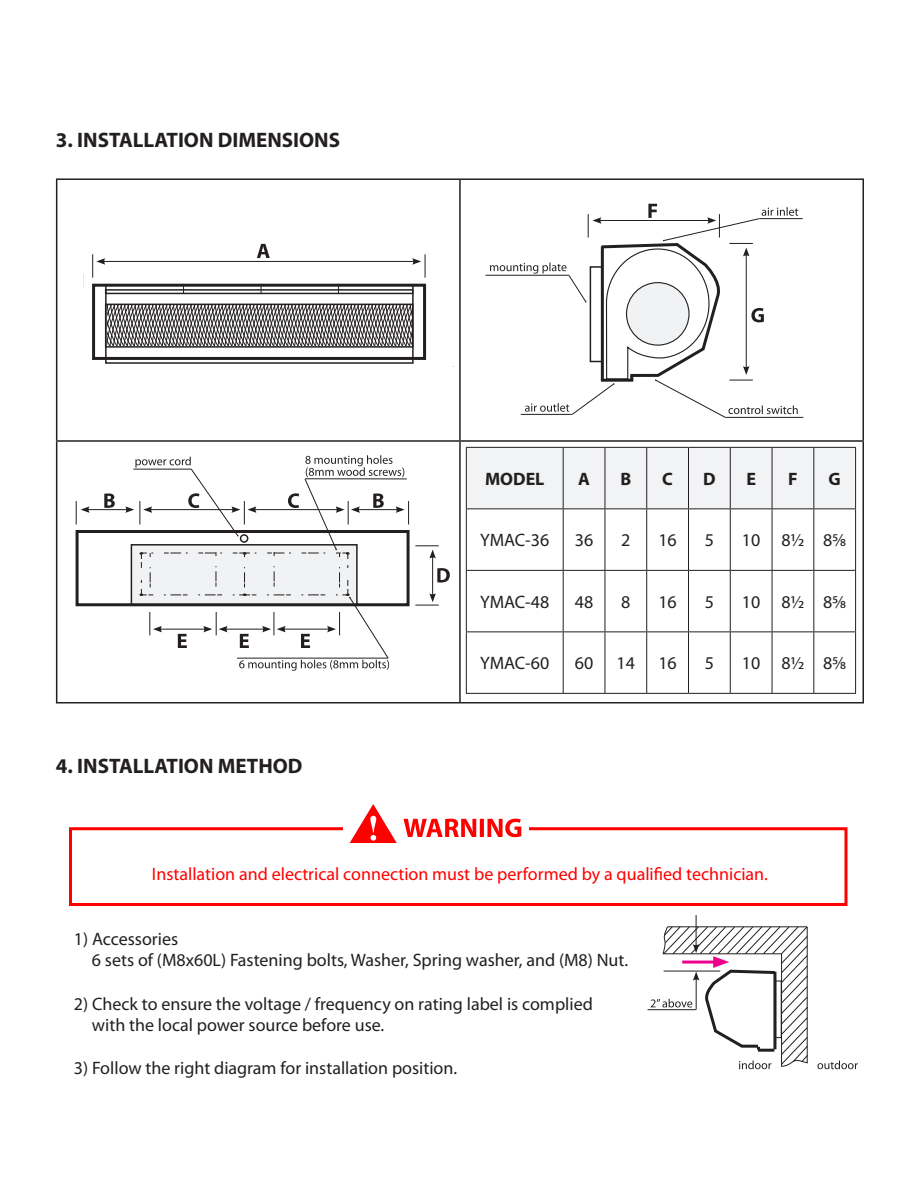
<style>
.page{position:relative;width:918px;height:1188px;background:#fff}
.page>*{position:absolute;margin:0;border:0;box-sizing:border-box;transform-origin:0 0}
.t1{font:700 21px "Myriad Pro";color:#231f20}
.t2{font:18px/21.6px "Myriad Pro";color:#231f20}
.t3{font:18px "Myriad Pro";color:#f00}
.t4{font:700 18px "Myriad Pro";color:#231f20}
</style>
<div class="page">
<hr style="left:56px;top:178px;width:404px;height:2px;background:#231f20">
<hr style="left:56px;top:180px;width:1px;height:260px;background:#231f20">
<hr style="left:460px;top:178px;width:404px;height:2px;background:#231f20">
<hr style="left:459px;top:180px;width:2px;height:260px;background:#231f20">
<hr style="left:862px;top:180px;width:2px;height:260px;background:#231f20">
<hr style="left:56px;top:440px;width:404px;height:2px;background:#231f20">
<hr style="left:56px;top:442px;width:1px;height:260px;background:#231f20">
<hr style="left:460px;top:440px;width:404px;height:2px;background:#231f20">
<hr style="left:459px;top:442px;width:2px;height:260px;background:#231f20">
<hr style="left:862px;top:442px;width:2px;height:260px;background:#231f20">
<hr style="left:56px;top:702px;width:404px;height:2px;background:#231f20">
<hr style="left:460px;top:702px;width:404px;height:2px;background:#231f20">
<div style="left:467px;top:448px;width:388px;height:60px;background:#f2f3f4"></div>
<hr style="left:466px;top:447px;width:97px;height:1px;background:#231f20">
<hr style="left:466px;top:448px;width:1px;height:60px;background:#231f20">
<hr style="left:563px;top:447px;width:42px;height:1px;background:#231f20">
<hr style="left:563px;top:448px;width:1px;height:60px;background:#231f20">
<hr style="left:605px;top:447px;width:42px;height:1px;background:#231f20">
<hr style="left:605px;top:448px;width:1px;height:60px;background:#231f20">
<hr style="left:647px;top:447px;width:42px;height:1px;background:#231f20">
<hr style="left:646px;top:448px;width:1px;height:60px;background:#231f20">
<hr style="left:689px;top:447px;width:41px;height:1px;background:#231f20">
<hr style="left:688px;top:448px;width:1px;height:60px;background:#231f20">
<hr style="left:730px;top:447px;width:42px;height:1px;background:#231f20">
<hr style="left:730px;top:448px;width:1px;height:60px;background:#231f20">
<hr style="left:772px;top:447px;width:42px;height:1px;background:#231f20">
<hr style="left:772px;top:448px;width:1px;height:60px;background:#231f20">
<hr style="left:814px;top:447px;width:42px;height:1px;background:#231f20">
<hr style="left:813px;top:448px;width:1px;height:60px;background:#231f20">
<hr style="left:855px;top:448px;width:1px;height:60px;background:#231f20">
<hr style="left:466px;top:508px;width:97px;height:1px;background:#231f20">
<hr style="left:466px;top:509px;width:1px;height:61px;background:#231f20">
<hr style="left:563px;top:508px;width:42px;height:1px;background:#231f20">
<hr style="left:563px;top:509px;width:1px;height:61px;background:#231f20">
<hr style="left:605px;top:508px;width:42px;height:1px;background:#231f20">
<hr style="left:605px;top:509px;width:1px;height:61px;background:#231f20">
<hr style="left:647px;top:508px;width:42px;height:1px;background:#231f20">
<hr style="left:646px;top:509px;width:1px;height:61px;background:#231f20">
<hr style="left:689px;top:508px;width:41px;height:1px;background:#231f20">
<hr style="left:688px;top:509px;width:1px;height:61px;background:#231f20">
<hr style="left:730px;top:508px;width:42px;height:1px;background:#231f20">
<hr style="left:730px;top:509px;width:1px;height:61px;background:#231f20">
<hr style="left:772px;top:508px;width:42px;height:1px;background:#231f20">
<hr style="left:772px;top:509px;width:1px;height:61px;background:#231f20">
<hr style="left:814px;top:508px;width:42px;height:1px;background:#231f20">
<hr style="left:813px;top:509px;width:1px;height:61px;background:#231f20">
<hr style="left:855px;top:509px;width:1px;height:61px;background:#231f20">
<hr style="left:466px;top:570px;width:97px;height:1px;background:#231f20">
<hr style="left:466px;top:571px;width:1px;height:60px;background:#231f20">
<hr style="left:563px;top:570px;width:42px;height:1px;background:#231f20">
<hr style="left:563px;top:571px;width:1px;height:60px;background:#231f20">
<hr style="left:605px;top:570px;width:42px;height:1px;background:#231f20">
<hr style="left:605px;top:571px;width:1px;height:60px;background:#231f20">
<hr style="left:647px;top:570px;width:42px;height:1px;background:#231f20">
<hr style="left:646px;top:571px;width:1px;height:60px;background:#231f20">
<hr style="left:689px;top:570px;width:41px;height:1px;background:#231f20">
<hr style="left:688px;top:571px;width:1px;height:60px;background:#231f20">
<hr style="left:730px;top:570px;width:42px;height:1px;background:#231f20">
<hr style="left:730px;top:571px;width:1px;height:60px;background:#231f20">
<hr style="left:772px;top:570px;width:42px;height:1px;background:#231f20">
<hr style="left:772px;top:571px;width:1px;height:60px;background:#231f20">
<hr style="left:814px;top:570px;width:42px;height:1px;background:#231f20">
<hr style="left:813px;top:571px;width:1px;height:60px;background:#231f20">
<hr style="left:855px;top:571px;width:1px;height:60px;background:#231f20">
<hr style="left:466px;top:631px;width:97px;height:1px;background:#231f20">
<hr style="left:466px;top:632px;width:1px;height:61px;background:#231f20">
<hr style="left:563px;top:631px;width:42px;height:1px;background:#231f20">
<hr style="left:563px;top:632px;width:1px;height:61px;background:#231f20">
<hr style="left:605px;top:631px;width:42px;height:1px;background:#231f20">
<hr style="left:605px;top:632px;width:1px;height:61px;background:#231f20">
<hr style="left:647px;top:631px;width:42px;height:1px;background:#231f20">
<hr style="left:646px;top:632px;width:1px;height:61px;background:#231f20">
<hr style="left:689px;top:631px;width:41px;height:1px;background:#231f20">
<hr style="left:688px;top:632px;width:1px;height:61px;background:#231f20">
<hr style="left:730px;top:631px;width:42px;height:1px;background:#231f20">
<hr style="left:730px;top:632px;width:1px;height:61px;background:#231f20">
<hr style="left:772px;top:631px;width:42px;height:1px;background:#231f20">
<hr style="left:772px;top:632px;width:1px;height:61px;background:#231f20">
<hr style="left:814px;top:631px;width:42px;height:1px;background:#231f20">
<hr style="left:813px;top:632px;width:1px;height:61px;background:#231f20">
<hr style="left:855px;top:632px;width:1px;height:61px;background:#231f20">
<hr style="left:466px;top:693px;width:97px;height:1px;background:#231f20">
<hr style="left:563px;top:693px;width:42px;height:1px;background:#231f20">
<hr style="left:605px;top:693px;width:42px;height:1px;background:#231f20">
<hr style="left:647px;top:693px;width:42px;height:1px;background:#231f20">
<hr style="left:689px;top:693px;width:41px;height:1px;background:#231f20">
<hr style="left:730px;top:693px;width:42px;height:1px;background:#231f20">
<hr style="left:772px;top:693px;width:42px;height:1px;background:#231f20">
<hr style="left:814px;top:693px;width:42px;height:1px;background:#231f20">
<svg style="left:83px;top:244px;width:371px;height:123px"></svg>
<hr style="left:87px;top:509px;width:41px;height:1px;background:#231f20">
<svg style="left:76px;top:501px;width:14px;height:23px"></svg>
<hr style="left:432px;top:556px;width:1px;height:40px;background:#231f20">
<svg style="left:415px;top:546px;width:24px;height:13px"></svg>
<svg style="left:415px;top:593px;width:24px;height:13px"></svg>
<div style="left:76px;top:530px;width:334px;height:76px;border:3px solid #231f20"></div>
<svg style="left:104px;top:493px;width:11px;height:15px"></svg>
<svg style="left:437px;top:568px;width:13px;height:15px"></svg>
<svg style="left:125px;top:455px;width:284px;height:216px"></svg>
<hr style="left:486px;top:275px;width:83px;height:1px;background:#231f20">
<hr style="left:759px;top:218px;width:44px;height:1px;background:#231f20">
<hr style="left:725px;top:417px;width:78px;height:1px;background:#231f20">
<svg style="left:490px;top:204px;width:308px;height:214px"></svg>
<hr style="left:696px;top:915px;width:1px;height:32px;background:#231f20">
<hr style="left:648px;top:1009px;width:48px;height:1px;background:#231f20">
<svg style="left:651px;top:926px;width:157px;height:143px"></svg>
<svg style="left:817px;top:1061px;width:41px;height:8px"></svg>
<div style="left:69px;top:827px;width:779px;height:79px;border:3px solid #f00"></div>
<div style="left:344px;top:818px;width:186px;height:17px;background:#fff"></div>
<svg style="left:350px;top:804px;width:47px;height:39px"></svg>
<svg style="left:404px;top:819px;width:117px;height:18px"></svg>
<p class="t1" style="left:56px;top:127px;width:286px">3. INSTALLATION DIMENSIONS</p>
<p class="t1" style="left:56px;top:752px;width:248px">4. INSTALLATION METHOD</p>
<p class="t4" style="left:485px;top:467px;width:61px">MODEL</p>
<p class="t4" style="left:578px;top:467px;width:13px">A</p>
<p class="t4" style="left:620px;top:467px;width:12px">B</p>
<p class="t4" style="left:662px;top:467px;width:12px">C</p>
<p class="t4" style="left:703px;top:467px;width:14px">D</p>
<p class="t4" style="left:746px;top:467px;width:11px">E</p>
<p class="t4" style="left:788px;top:467px;width:11px">F</p>
<p class="t4" style="left:829px;top:467px;width:14px">G</p>
<p class="t2" style="left:480px;top:529px;width:71px">YMAC-36</p>
<p class="t2" style="left:575px;top:529px;width:20px">36</p>
<p class="t2" style="left:621px;top:529px;width:11px">2</p>
<p class="t2" style="left:658px;top:529px;width:20px">16</p>
<p class="t2" style="left:705px;top:529px;width:11px">5</p>
<p class="t2" style="left:742px;top:529px;width:106px">10 8½ 85/8</p>
<p class="t2" style="left:480px;top:591px;width:71px">YMAC-48</p>
<p class="t2" style="left:575px;top:591px;width:20px">48</p>
<p class="t2" style="left:621px;top:591px;width:11px">8</p>
<p class="t2" style="left:658px;top:591px;width:20px">16</p>
<p class="t2" style="left:705px;top:591px;width:11px">5</p>
<p class="t2" style="left:742px;top:591px;width:106px">10 8½ 85/8</p>
<p class="t2" style="left:480px;top:652px;width:71px">YMAC-60</p>
<p class="t2" style="left:575px;top:652px;width:20px">60</p>
<p class="t2" style="left:617px;top:652px;width:20px">14</p>
<p class="t2" style="left:658px;top:652px;width:20px">16</p>
<p class="t2" style="left:705px;top:652px;width:11px">5</p>
<p class="t2" style="left:742px;top:652px;width:106px">10 8½ 85/8</p>
<p class="t3" style="left:152px;top:863px;width:618px">Installation and electrical connection must be performed by a qualified technician.</p>
<p class="t2" style="left:92px;top:928px;width:538px;text-indent:-18px">1) Accessories<br>6 sets of (M8x60L) Fastening bolts, Washer, Spring washer, and (M8) Nut.</p>
<p class="t2" style="left:92px;top:992px;width:502px;text-indent:-18px">2) Check to ensure the voltage / frequency on rating label is complied with the local power source before use.</p>
<p class="t2" style="left:74px;top:1057px;width:385px">3) Follow the right diagram for installation position.</p>
</div>
